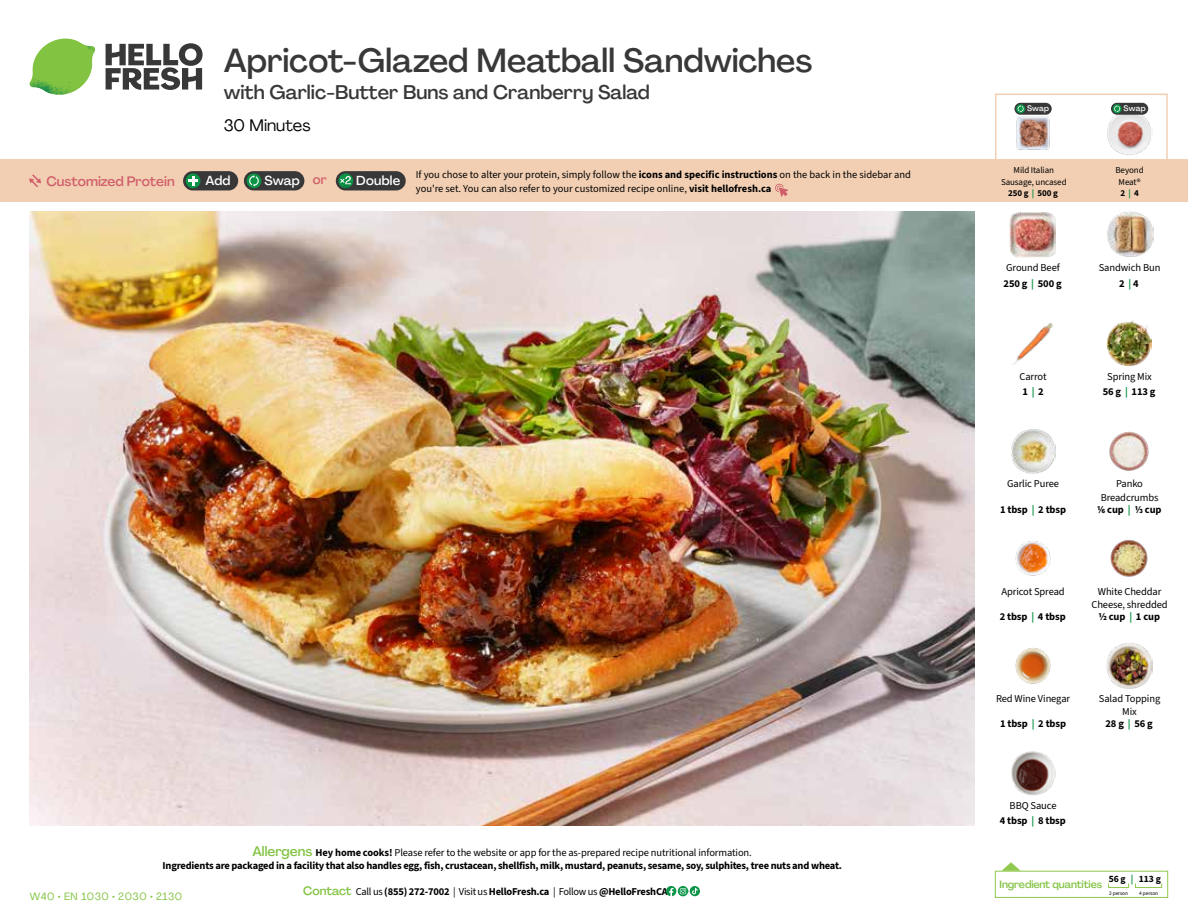
<style>
.page{position:relative;width:1188px;height:918px;background:#fff}
.page>*{position:absolute;margin:0;border:0;box-sizing:border-box;transform-origin:0 0}
.t1{font:500 33px "Agrandir";color:#383839}
.t2{font:500 19.5px "Agrandir";color:#383839}
.t3{font:16.5px "Agrandir";color:#000}
.t4{font:500 13.5px "Agrandir";color:#d15f6a}
.t5{font:500 12.9px "Agrandir";letter-spacing:.015em;color:#fff}
.t6{font:700 10.5px/13.5px "Source Sans 3";letter-spacing:-.02em;color:#000;text-align:center}
.t7{font:10.5px/13.5px "Source Sans 3";letter-spacing:-.01em;color:#000;text-align:center}
.t8{font:500 10.5px "Agrandir";letter-spacing:-.01em;color:#82c341}
.t9{font:10.5px "Agrandir";letter-spacing:.05em;color:#82c341}
.t10{font:700 9.6px "Source Sans 3";color:#000}
.t11{font:9px/11.4px "Source Sans 3";letter-spacing:-.01em;color:#000;text-align:center}
.t12{font:500 7.95px "Agrandir";letter-spacing:.01em;color:#fff}
.t13{font:5.25px "Source Sans 3";letter-spacing:-.01em;color:#000}
.s1{color:#d15f6a}
.s2{font-weight:700}
.s3{font-weight:700;color:#0b9446}
.s4{font-family:"Agrandir";font-weight:500;font-size:13.5px;color:#82c341}
.s5{font-weight:400}
.s6{font-family:"Agrandir";font-weight:500;font-size:12px;color:#82c341}
.s7{color:#0b9446}
</style>
<div class="page">
<svg style="left:106px;top:43px;width:97px;height:47px"></svg>
<svg style="left:34px;top:39px;width:59px;height:38px"></svg>
<img style="left:65px;top:39px;width:30px;height:25px">
<img style="left:33px;top:60px;width:56px;height:10px">
<img style="left:29px;top:64px;width:58px;height:31px">
<img style="left:64px;top:70px;width:25px;height:24px">
<img style="left:30px;top:211px;width:945px;height:615px">
<svg style="left:690px;top:886px;width:10px;height:10px"></svg>
<svg style="left:666px;top:886px;width:32px;height:10px"></svg>
<svg style="left:1002px;top:862px;width:19px;height:9px"></svg>
<div style="left:995px;top:871px;width:173px;height:27px;border:1px solid #91c84e"></div>
<div style="left:1108px;top:883px;width:21px;height:5px;border:1px solid #91c84e"></div>
<div style="left:1135px;top:883px;width:27px;height:5px;border:1px solid #91c84e"></div>
<img style="left:1013px;top:323px;width:40px;height:42px">
<img style="left:1106px;top:321px;width:46px;height:45px">
<img style="left:1011px;top:429px;width:45px;height:45px">
<img style="left:1109px;top:431px;width:40px;height:40px">
<img style="left:1015px;top:541px;width:36px;height:35px">
<img style="left:1110px;top:539px;width:38px;height:38px">
<img style="left:1015px;top:648px;width:36px;height:36px">
<img style="left:1011px;top:751px;width:45px;height:44px">
<img style="left:1108px;top:211px;width:45px;height:46px">
<img style="left:1010px;top:212px;width:45px;height:45px">
<img style="left:1107px;top:643px;width:45px;height:45px">
<div style="left:0;top:160px;width:1188px;height:42px;background:#f2cfb3"></div>
<svg style="left:29px;top:174px;width:12px;height:13px"></svg>
<div style="left:336px;top:171px;width:70px;height:19px;background:#383839;border-radius:10px"></div>
<svg style="left:338px;top:173px;width:15px;height:15px"></svg>
<div style="left:341px;top:180px;width:11px;height:11px;background:#000;opacity:.35"></div>
<svg style="left:339px;top:176px;width:12px;height:8px"></svg>
<div style="left:244px;top:171px;width:60px;height:19px;background:#383839;border-radius:10px"></div>
<div style="left:247px;top:173px;width:14px;height:15px;background:#0b9446;border-radius:50%"></div>
<svg style="left:249px;top:175px;width:10px;height:12px"></svg>
<div style="left:183px;top:171px;width:55px;height:19px;background:#383839;border-radius:10px"></div>
<div style="left:186px;top:173px;width:14px;height:15px;background:#0b9446;border-radius:50%"></div>
<svg style="left:188px;top:176px;width:10px;height:10px"></svg>
<svg style="left:775px;top:183px;width:13px;height:14px"></svg>
<div style="left:995px;top:94px;width:173px;height:69px;border:2px solid #f2cfb3"></div>
<img style="left:1107px;top:111px;width:44px;height:44px">
<img style="left:1016px;top:116px;width:34px;height:34px">
<div style="left:1111px;top:103px;width:37px;height:12px;background:#383839;border-radius:6px"></div>
<svg style="left:1113px;top:104px;width:9px;height:9px"></svg>
<svg style="left:1114px;top:105px;width:6px;height:7px"></svg>
<div style="left:1014px;top:103px;width:38px;height:12px;background:#383839;border-radius:6px"></div>
<svg style="left:1016px;top:104px;width:9px;height:9px"></svg>
<svg style="left:1018px;top:105px;width:6px;height:7px"></svg>
<h1 class="t1" style="left:224px;top:40px;width:590px">Apricot-Glazed Meatball Sandwiches</h1>
<h2 class="t2" style="left:224px;top:80px;width:427px">with Garlic-Butter Buns and Cranberry Salad</h2>
<h3 class="t3" style="left:224px;top:115px;width:88px">30 Minutes</h3>
<p class="t12" style="left:1027px;top:104px;width:24px">Swap</p>
<p class="t12" style="left:1124px;top:104px;width:24px">Swap</p>
<p class="t4" style="left:46px;top:173px;width:130px">Customized Protein</p>
<p class="t5" style="left:205px;top:172px;width:27px">Add</p>
<p class="t5" style="left:264px;top:172px;width:64px">Swap <span class="s1">or</span></p>
<p class="t5" style="left:356px;top:172px;width:45px">Double</p>
<p class="t11" style="left:1115px;top:164px;width:30px">Beyond<br>Meat®<br><span class="s2">2</span> <span class="s3">|</span> <span class="s2">4</span></p>
<p class="t11" style="left:1001px;top:164px;width:67px">Mild Italian<br>Sausage, uncased<br><span class="s2">250 g</span> <span class="s3">|</span> <span class="s2">500 g</span></p>
<p class="t7" style="left:416px;top:168px;width:497px;text-align:left">If you chose to alter your protein, simply follow the <span class="s2">icons and specific instructions</span> on the back in the sidebar and you're set. You can also refer to your customized recipe online, <span class="s2">visit hellofresh.ca</span></p>
<p class="t7" style="left:1004px;top:259px;width:60px;line-height:16.4px;text-align:left">Ground Beef<br><span class="s2">250 g</span> <span class="s3">|</span> <span class="s2">500 g</span></p>
<p class="t7" style="left:1099px;top:259px;width:63px;line-height:16.4px">Sandwich Bun<br><span class="s2">2</span> <span class="s3">|</span> <span class="s2">4</span></p>
<p class="t7" style="left:1020px;top:369px;width:29px;line-height:14.9px;text-align:left">Carrot<br><span class="s2">1</span> <span class="s3">|</span> <span class="s2">2</span></p>
<p class="t7" style="left:1103px;top:369px;width:54px;line-height:14.9px">Spring Mix<br><span class="s2">56 g</span> <span class="s3">|</span> <span class="s2">113 g</span></p>
<p class="t6" style="left:163px;top:846px;width:681px"><span class="s4">Allergens</span> Hey home cooks! <span class="s5">Please refer to the website or app for the as-prepared recipe nutritional information.<br></span>Ingredients are packaged in a facility that also handles egg, fish, crustacean, shellfish, milk, mustard, peanuts, sesame, soy, sulphites, tree nuts and wheat.</p>
<p class="t9" style="left:30px;top:890px;width:154px">W40 • EN 1030 • 2030 • 2130</p>
<p class="t6" style="left:303px;top:886px;width:366px"><span class="s6">Contact</span> <span class="s5">Call us</span> (855) 272-7002 <span class="s5">| Visit us</span> HelloFresh.ca <span class="s5">| Follow us</span> @HelloFreshCA</p>
<p class="t7" style="left:1007px;top:477px;width:53px">Garlic Puree</p>
<p class="t6" style="left:1000px;top:503px;width:67px">1 tbsp <span class="s7">|</span> 2 tbsp</p>
<p class="t7" style="left:1101px;top:477px;width:59px">Panko<br>Breadcrumbs</p>
<p class="t6" style="left:1097px;top:503px;width:66px">1/6 cup <span class="s7">|</span> 1/3 cup</p>
<p class="t7" style="left:1001px;top:584px;width:65px">Apricot Spread</p>
<p class="t6" style="left:1000px;top:610px;width:67px">2 tbsp <span class="s7">|</span> 4 tbsp</p>
<p class="t7" style="left:1091px;top:584px;width:78px">White Cheddar<br>Cheese, shredded</p>
<p class="t6" style="left:1098px;top:610px;width:63px">1/2 cup <span class="s7">|</span> 1 cup</p>
<p class="t7" style="left:996px;top:692px;width:76px">Red Wine Vinegar</p>
<p class="t6" style="left:1000px;top:717px;width:67px">1 tbsp <span class="s7">|</span> 2 tbsp</p>
<p class="t7" style="left:1099px;top:692px;width:63px">Salad Topping<br>Mix</p>
<p class="t6" style="left:1106px;top:717px;width:49px">28 g <span class="s7">|</span> 56 g</p>
<p class="t6" style="left:1000px;top:799px;width:67px;line-height:14.9px"><span class="s5">BBQ Sauce<br></span>4 tbsp <span class="s7">|</span> 8 tbsp</p>
<p class="t10" style="left:1109px;top:872px;width:54px">56 g <span class="s7">|</span> 113 g</p>
<p class="t13" style="left:1109px;top:890px;width:20px">2 person</p>
<p class="t13" style="left:1139px;top:890px;width:20px">4 person</p>
<p class="t8" style="left:1000px;top:878px;width:104px">Ingredient quantities</p>
</div>
